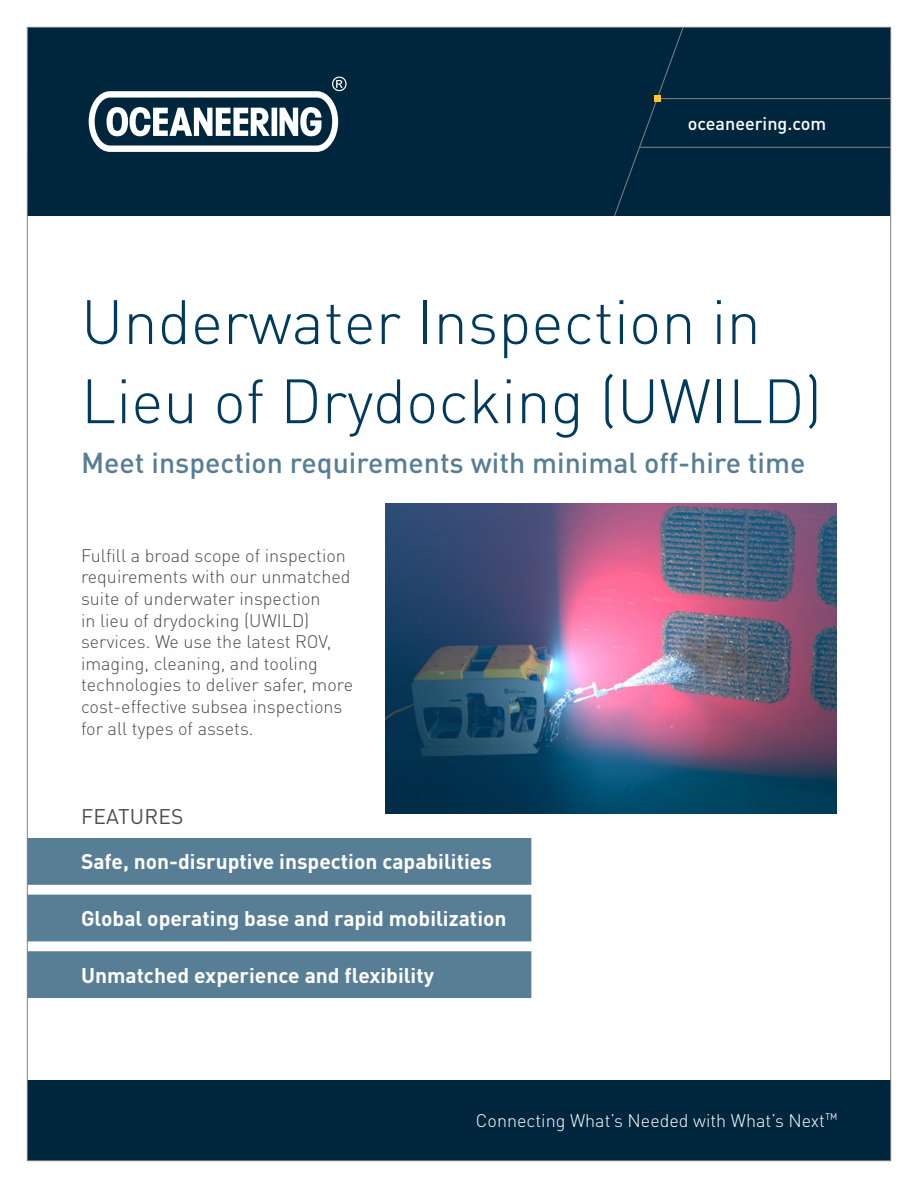
<style>
.page{position:relative;width:918px;height:1188px;background:#fff}
.page>*{position:absolute;margin:0;border:0;box-sizing:border-box;transform-origin:0 0}
.Heading{font:300 61.5px/79.2px "DINOT";color:#003a5d}
.Subheading{font:500 28.5px "DINOT";color:#577e95}
.Features{font:700 21px "DINOT";color:#fff}
.Features_Heading{font:21px "DINOT";letter-spacing:.01em;color:#4b4c4d}
.Ingress{font:300 18px/21.6px "DINOT";color:#4b4c4d}
.t1{font:300 18px "DINOT";color:#fff}
.Oceaneering_com__tag{font:500 18px "DINOT";color:#fff}
</style>
<div class="page">
<div style="left:29px;top:29px;width:860px;height:187px;background:#00263e"></div>
<div style="left:27px;top:1080px;width:864px;height:81px;background:#00263e"></div>
<svg style="left:89px;top:77px;width:258px;height:75px"></svg>
<div style="left:614px;top:29px;width:70px;height:187px;background:#00263e"></div>
<hr style="left:658px;top:98px;width:233px;height:1px;background:#808285">
<hr style="left:640px;top:147px;width:251px;height:1px;background:#808285">
<div style="left:655px;top:95px;width:6px;height:7px;background:#ffc52d"></div>
<div style="left:27px;top:838px;width:504px;height:47px;background:#577e95"></div>
<div style="left:27px;top:895px;width:504px;height:46px;background:#577e95"></div>
<div style="left:27px;top:951px;width:504px;height:47px;background:#577e95"></div>
<img style="left:385px;top:503px;width:451px;height:311px">
<p class="Oceaneering_com__tag" style="left:688px;top:112px;width:140px">oceaneering.com</p>
<p class="Heading" style="left:81px;top:282px;width:743px">Underwater Inspection in<br>Lieu of Drydocking (UWILD)</p>
<p class="Subheading" style="left:81px;top:444px;width:726px">Meet inspection requirements with minimal off-hire time</p>
<p class="Ingress" style="left:81px;top:544px;width:274px">Fulfill a broad scope of inspection requirements with our unmatched suite of underwater inspection<br>in lieu of drydocking (UWILD) services. We use the latest ROV, imaging, cleaning, and tooling technologies to deliver safer, more cost-effective subsea inspections for all types of assets.</p>
<p class="Features_Heading" style="left:81px;top:803px;width:104px">FEATURES</p>
<p class="Features" style="left:81px;top:848px;width:412px">Safe, non-disruptive inspection capabilities</p>
<p class="Features" style="left:81px;top:905px;width:427px">Global operating base and rapid mobilization</p>
<p class="Features" style="left:81px;top:961px;width:355px">Unmatched experience and flexibility</p>
<p class="t1" style="left:476px;top:1109px;width:363px">Connecting What’s Needed with What’s Next<sup>™</sup></p>
</div>
